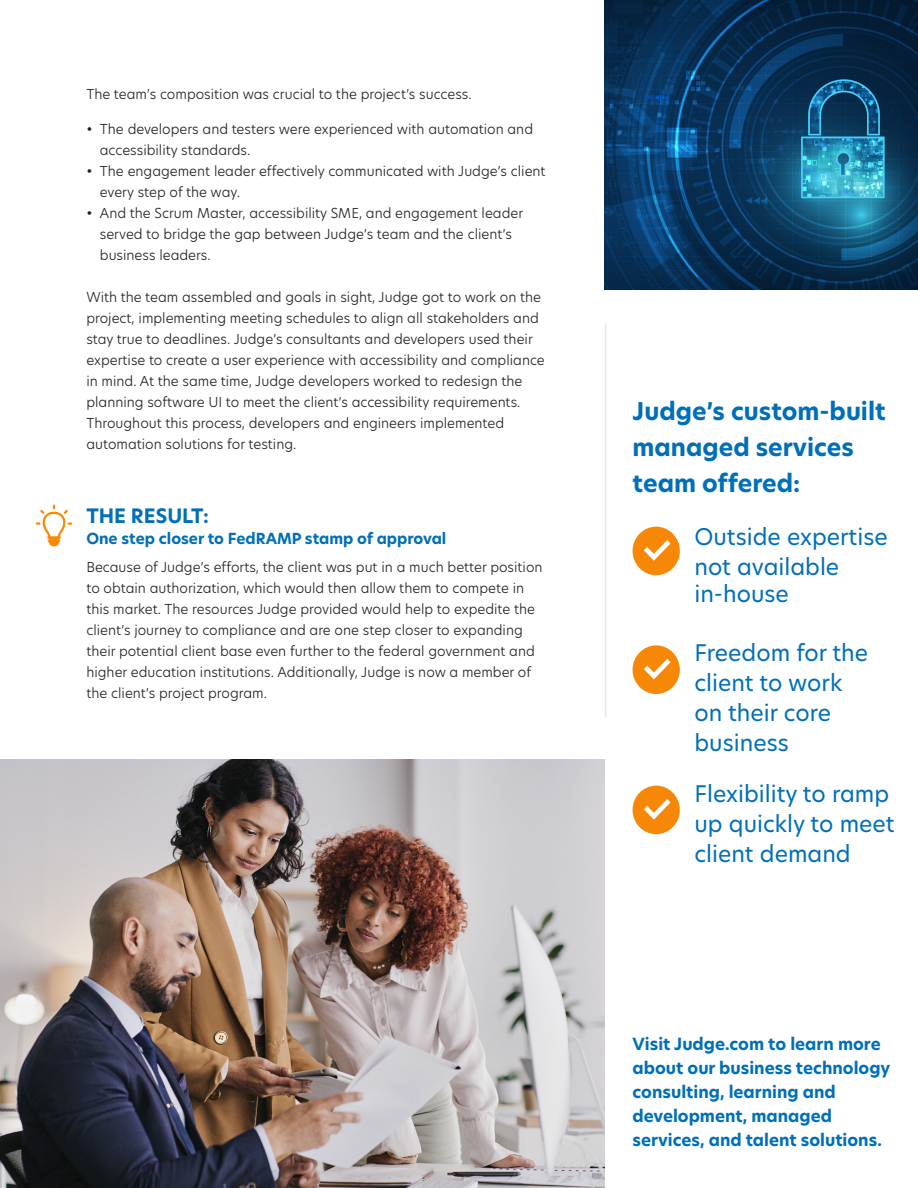
<style>
.page{position:relative;width:918px;height:1188px;background:#fff}
.page>*{position:absolute;margin:0;border:0;box-sizing:border-box;transform-origin:0 0}
.callout{font:700 24px/36px "New Hero";color:#006fb9}
.subheader{font:22.5px/30px "New Hero";color:#006fb9}
.Challenge__Solution__Result{font:700 19.5px "New Hero";color:#006fb9}
.CTA{font:700 16.5px/24px "New Hero";color:#006fb9}
.subheader-2{font:700 15px "New Hero";color:#006fb9}
.body{font:300 13.5px/21px "New Hero";color:#231f20}
</style>
<div class="page">
<img style="left:605px;top:0;width:313px;height:289px">
<hr style="left:605px;top:323px;width:1px;height:394px;background:#231f20">
<svg style="left:36px;top:505px;width:36px;height:41px"></svg>
<img style="left:0;top:759px;width:605px;height:429px">
<svg style="left:633px;top:527px;width:47px;height:48px"></svg>
<svg style="left:633px;top:645px;width:47px;height:49px"></svg>
<svg style="left:633px;top:786px;width:47px;height:48px"></svg>
<p class="body" style="left:86px;top:84px;width:387px">The team’s composition was crucial to the project’s success.</p>
<p class="body" style="left:100px;top:118px;width:435px;text-indent:-14px">• The developers and testers were experienced with automation and accessibility standards.</p>
<p class="body" style="left:100px;top:160px;width:447px;text-indent:-14px">• The engagement leader effectively communicated with Judge’s client every step of the way.</p>
<p class="body" style="left:100px;top:202px;width:425px;text-indent:-14px">• And the Scrum Master, accessibility SME, and engagement leader served to bridge the gap between Judge’s team and the client’s business leaders.</p>
<p class="body" style="left:86px;top:286px;width:460px">With the team assembled and goals in sight, Judge got to work on the project, implementing meeting schedules to align all stakeholders and stay true to deadlines. Judge’s consultants and developers used their expertise to create a user experience with accessibility and compliance in mind. At the same time, Judge developers worked to redesign the planning software UI to meet the client’s accessibility requirements.<br>Throughout this process, developers and engineers implemented automation solutions for testing.</p>
<p class="Challenge__Solution__Result" style="left:86px;top:503px;width:124px">THE RESULT:</p>
<p class="subheader-2" style="left:86px;top:528px;width:361px">One step closer to FedRAMP stamp of approval</p>
<p class="body" style="left:86px;top:556px;width:458px">Because of Judge’s efforts, the client was put in a much better position to obtain authorization, which would then allow them to compete in this market. The resources Judge provided would help to expedite the client’s journey to compliance and are one step closer to expanding their potential client base even further to the federal government and higher education institutions. Additionally, Judge is now a member of the client’s project program.</p>
<p class="callout" style="left:633px;top:393px;width:255px">Judge’s custom-built managed services team offered:</p>
<p class="subheader" style="left:694px;top:521px;width:195px">Outside expertise not available</p>
<p class="subheader" style="left:694px;top:579px;width:96px">in-house</p>
<p class="subheader" style="left:694px;top:638px;width:175px">Freedom for the client to work on their core business</p>
<p class="subheader" style="left:694px;top:778px;width:202px">Flexibility to ramp up quickly to meet client demand</p>
<p class="CTA" style="left:633px;top:1032px;width:259px">Visit Judge.com to learn more about our business technology consulting, learning and development, managed services, and talent solutions.</p>
</div>
